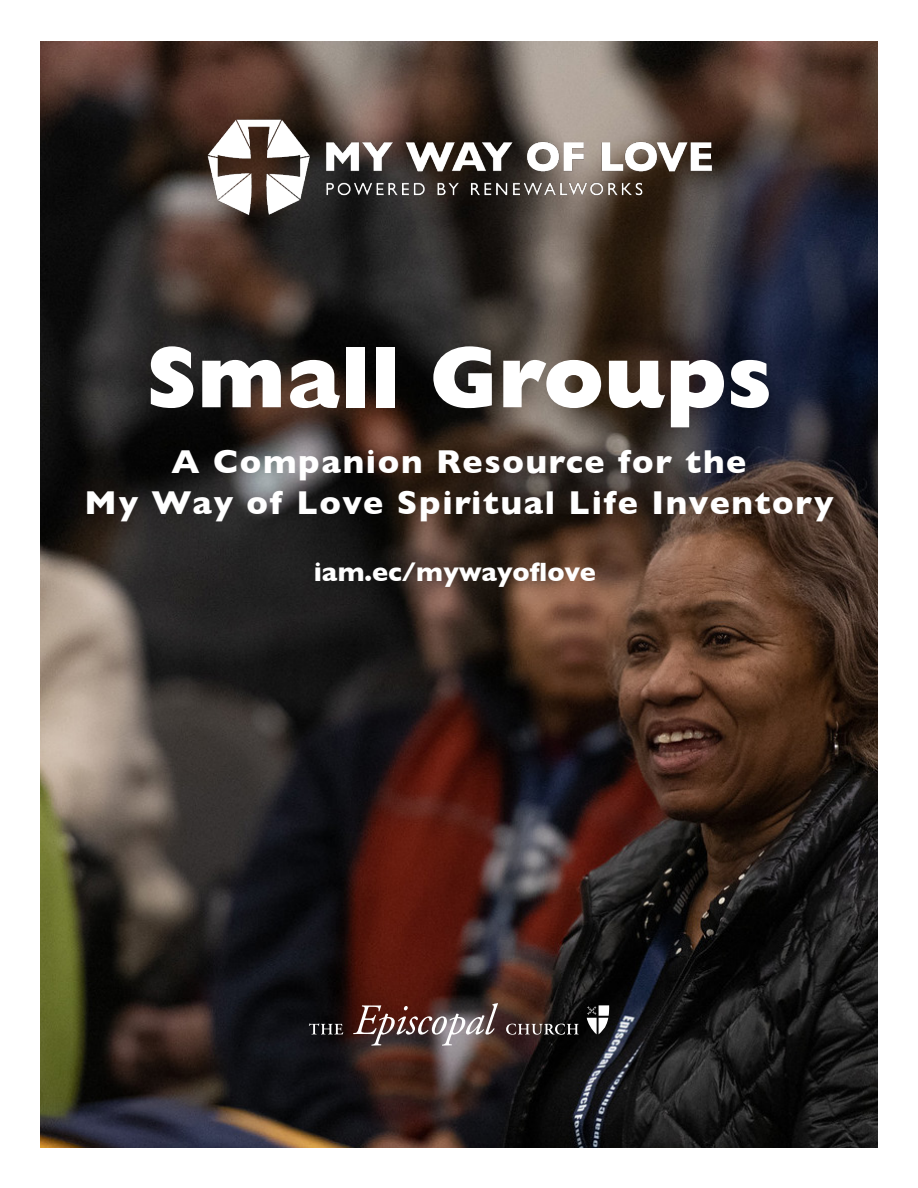
<style>
.page{position:relative;width:918px;height:1188px;background:#fff}
.page>*{position:absolute;margin:0;border:0;box-sizing:border-box;transform-origin:0 0}
.t1{font:800 88.2px "Gill Sans";color:#fff}
.t2{font:700 33.75px/40.5px "Gill Sans";letter-spacing:.05em;color:#fff;text-align:center}
.t3{font:700 27px "Gill Sans";color:#fff}
</style>
<div class="page">
<img style="left:40px;top:41px;width:838px;height:1107px">
<svg style="left:353px;top:1003px;width:145px;height:43px;background:#715957"></svg>
<svg style="left:309px;top:1023px;width:34px;height:11px"></svg>
<svg style="left:506px;top:1024px;width:73px;height:11px"></svg>
<svg style="left:587px;top:1005px;width:22px;height:31px"></svg>
<img style="left:180px;top:104px;width:558px;height:125px">
<p class="t1" style="left:146px;top:326px;width:627px">Small Groups</p>
<p class="t2" style="left:84px;top:441px;width:751px">A Companion Resource for the<br>My Way of Love Spiritual Life Inventory</p>
<p class="t3" style="left:314px;top:550px;width:284px">iam.ec/mywayoflove</p>
</div>
